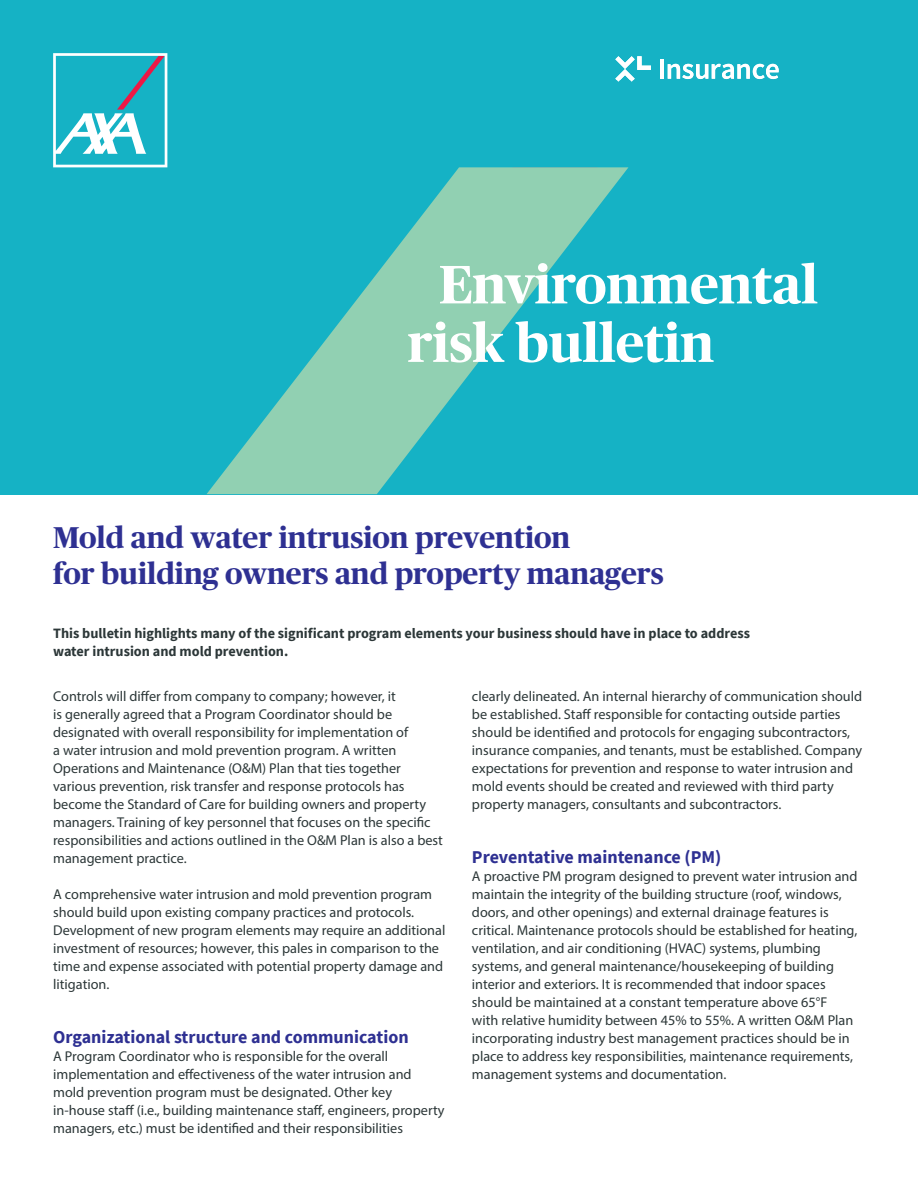
<style>
.page{position:relative;width:918px;height:1188px;background:#fff}
.page>*{position:absolute;margin:0;border:0;box-sizing:border-box;transform-origin:0 0}
.t1{font:700 54px/58.5px "Publico Headline";color:#fff}
.Headline_blue_20{font:700 30px/36px "Publico Headline";color:#2e3092}
.subhead_level_1{font:700 18px "Source Sans Pro";color:#2e3092}
.Body_copy_9_5pt{font:14.25px/18px "Myriad Pro";color:#2c3738}
.Subhead_level_2_9_5p{font:700 14.25px/18px "Source Sans Pro";color:#2c3738}
</style>
<div class="page">
<div style="left:0;top:0;width:918px;height:495px;background:#15b2c5"></div>
<svg style="left:53px;top:53px;width:114px;height:114px"></svg>
<svg style="left:207px;top:167px;width:421px;height:327px"></svg>
<hr style="left:661px;top:59px;width:3px;height:20px;background:#fff">
<svg style="left:668px;top:64px;width:111px;height:15px"></svg>
<svg style="left:615px;top:56px;width:36px;height:26px"></svg>
<p class="t1" style="left:408px;top:252px;width:412px;text-indent:32px">Environmental risk bulletin</p>
<p class="Headline_blue_20" style="left:53px;top:518px;width:612px">Mold and water intrusion prevention<br>for building owners and property managers</p>
<p class="Subhead_level_2_9_5p" style="left:53px;top:624px;width:698px">This bulletin highlights many of the significant program elements your business should have in place to address water intrusion and mold prevention.</p>
<p class="Body_copy_9_5pt" style="left:53px;top:687px;width:391px">Controls will differ from company to company; however, it<br>is generally agreed that a Program Coordinator should be designated with overall responsibility for implementation of<br>a water intrusion and mold prevention program. A written Operations and Maintenance (O&amp;M) Plan that ties together various prevention, risk transfer and response protocols has become the Standard of Care for building owners and property managers. Training of key personnel that focuses on the specific responsibilities and actions outlined in the O&amp;M Plan is also a best management practice.</p>
<p class="Body_copy_9_5pt" style="left:53px;top:885px;width:394px">A comprehensive water intrusion and mold prevention program should build upon existing company practices and protocols.<br>Development of new program elements may require an additional investment of resources; however, this pales in comparison to the time and expense associated with potential property damage and litigation.</p>
<p class="subhead_level_1" style="left:53px;top:1025px;width:357px">Organizational structure and communication</p>
<p class="Body_copy_9_5pt" style="left:53px;top:1047px;width:393px">A Program Coordinator who is responsible for the overall implementation and effectiveness of the water intrusion and mold prevention program must be designated. Other key in-house staff (i.e., building maintenance staff, engineers, property managers, etc.) must be identified and their responsibilities</p>
<p class="Body_copy_9_5pt" style="left:472px;top:687px;width:392px">clearly delineated. An internal hierarchy of communication should be established. Staff responsible for contacting outside parties should be identified and protocols for engaging subcontractors, insurance companies, and tenants, must be established. Company expectations for prevention and response to water intrusion and mold events should be created and reviewed with third party property managers, consultants and subcontractors.</p>
<p class="subhead_level_1" style="left:472px;top:845px;width:251px">Preventative maintenance (PM)</p>
<p class="Body_copy_9_5pt" style="left:472px;top:867px;width:387px">A proactive PM program designed to prevent water intrusion and maintain the integrity of the building structure (roof, windows, doors, and other openings) and external drainage features is critical. Maintenance protocols should be established for heating, ventilation, and air conditioning (HVAC) systems, plumbing systems, and general maintenance/housekeeping of building interior and exteriors. It is recommended that indoor spaces should be maintained at a constant temperature above 65°F<br>with relative humidity between 45% to 55%. A written O&amp;M Plan incorporating industry best management practices should be in place to address key responsibilities, maintenance requirements, management systems and documentation.</p>
</div>
